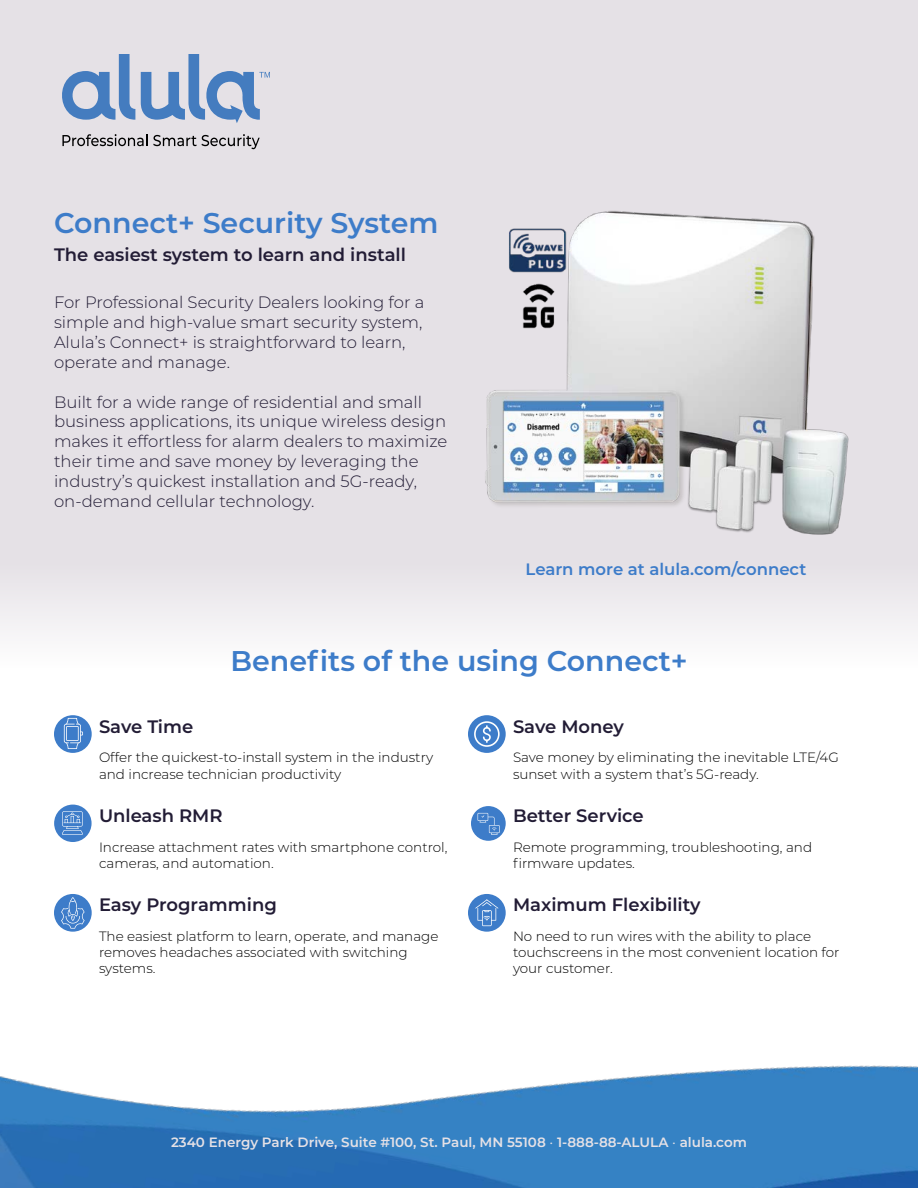
<style>
.page{position:relative;width:918px;height:1188px;background:#fff}
.page>*{position:absolute;margin:0;border:0;box-sizing:border-box;transform-origin:0 0}
.t1{font:600 28.5px "Montserrat";color:#3d7cc9}
.t2{font:600 18px "Montserrat";color:#221c35}
.t3{font:300 16.5px/19.8px "Montserrat";color:#221c35}
.t4{font:600 16.5px "Montserrat";color:#3d7cc9}
.t5{font:300 13.5px/16.2px "Montserrat";color:#000}
.t6{font:600 13.5px "Montserrat";color:#e5e1e6}
.s1{font-weight:300}
</style>
<div class="page">
<div style="left:0;top:0;width:918px;height:667px;background:#e5e1e6"></div>
<img style="left:0;top:894px;width:918px;height:294px">
<svg style="left:62px;top:54px;width:73px;height:66px"></svg>
<svg style="left:141px;top:54px;width:129px;height:69px"></svg>
<svg style="left:62px;top:134px;width:198px;height:15px"></svg>
<img style="left:485px;top:211px;width:364px;height:324px">
<div style="left:468px;top:715px;width:38px;height:38px;background:#3d7cc9;border-radius:50%"></div>
<svg style="left:482px;top:726px;width:9px;height:16px"></svg>
<div style="left:474px;top:721px;width:26px;height:26px;border:2px solid #fff;border-radius:50%"></div>
<div style="left:54px;top:805px;width:38px;height:37px;background:#3d7cc9;border-radius:50%"></div>
<svg style="left:62px;top:811px;width:21px;height:24px"></svg>
<div style="left:471px;top:806px;width:35px;height:35px;background:#3d7cc9;border-radius:50%"></div>
<svg style="left:478px;top:813px;width:22px;height:22px"></svg>
<div style="left:468px;top:894px;width:38px;height:38px;background:#3d7cc9;border-radius:50%"></div>
<svg style="left:475px;top:899px;width:23px;height:27px"></svg>
<div style="left:54px;top:715px;width:38px;height:38px;background:#3d7cc9;border-radius:50%"></div>
<svg style="left:64px;top:718px;width:19px;height:31px"></svg>
<div style="left:54px;top:894px;width:38px;height:38px;background:#3d7cc9;border-radius:50%"></div>
<svg style="left:61px;top:897px;width:24px;height:32px"></svg>
<h1 class="t1" style="left:54px;top:203px;width:386px">Connect+ Security System</h1>
<h2 class="t2" style="left:54px;top:242px;width:354px">The easiest system to learn and install</h2>
<p class="t3" style="left:54px;top:292px;width:372px">For Professional Security Dealers looking for a simple and high-value smart security system, Alula’s Connect+ is straightforward to learn, operate and manage.</p>
<p class="t3" style="left:54px;top:391px;width:395px">Built for a wide range of residential and small business applications, its unique wireless design makes it effortless for alarm dealers to maximize their time and save money by leveraging the industry’s quickest installation and 5G-ready, on-demand cellular technology.</p>
<p class="t4" style="left:526px;top:558px;width:282px">Learn more at alula.com/connect</p>
<h1 class="t1" style="left:230px;top:641px;width:459px">Benefits of the using Connect+</h1>
<h2 class="t2" style="left:99px;top:713px;width:96px">Save Time</h2>
<p class="t5" style="left:99px;top:749px;width:336px">Offer the quickest-to-install system in the industry and increase technician productivity</p>
<h2 class="t2" style="left:99px;top:803px;width:125px">Unleash RMR</h2>
<p class="t5" style="left:99px;top:838px;width:350px">Increase attachment rates with smartphone control, cameras, and automation.</p>
<h2 class="t2" style="left:99px;top:892px;width:180px">Easy Programming</h2>
<p class="t5" style="left:99px;top:928px;width:341px">The easiest platform to learn, operate, and manage removes headaches associated with switching systems.</p>
<h2 class="t2" style="left:513px;top:713px;width:113px">Save Money</h2>
<p class="t5" style="left:513px;top:749px;width:327px">Save money by eliminating the inevitable LTE/4G sunset with a system that’s 5G-ready.</p>
<h2 class="t2" style="left:513px;top:803px;width:132px">Better Service</h2>
<p class="t5" style="left:513px;top:838px;width:301px">Remote programming, troubleshooting, and firmware updates.</p>
<h2 class="t2" style="left:513px;top:892px;width:189px">Maximum Flexibility</h2>
<p class="t5" style="left:513px;top:928px;width:328px">No need to run wires with the ability to place touchscreens in the most convenient location for your customer.</p>
<p class="t6" style="left:171px;top:1133px;width:577px">2340 Energy Park Drive, Suite #100, St. Paul, MN 55108 <span class="s1">•</span> 1-888-88-ALULA <span class="s1">•</span> alula.com</p>
</div>
